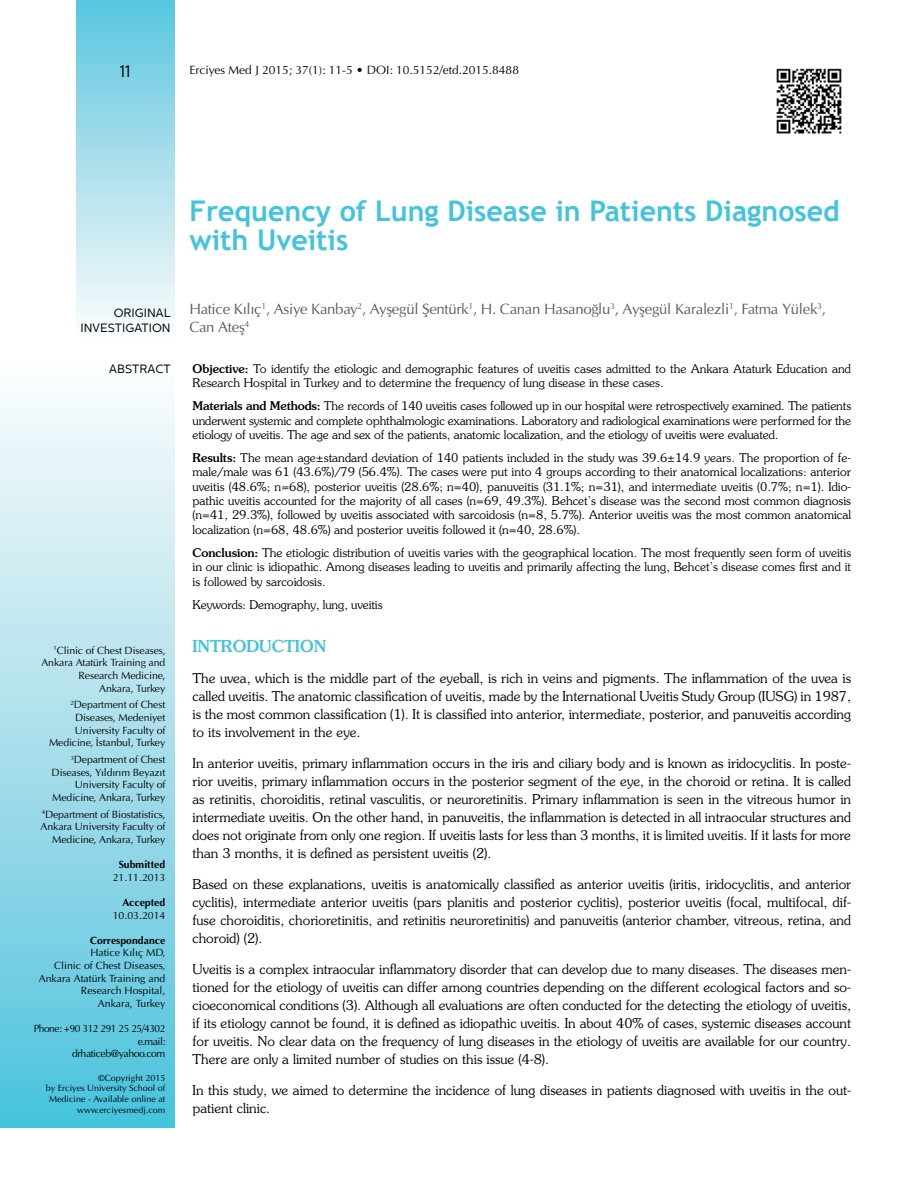
<style>
.page{position:relative;width:915px;height:1191px;background:#fff}
.page>*{position:absolute;margin:0;border:0;box-sizing:border-box;transform-origin:0 0}
.t1{font:700 28.5px/28.5px "Trebuchet MS";color:#42c4dd}
.t2{font:500 16.5px "Souvenir Std";color:#42c4dd}
.t3{font:16.5px "Centrale Sans";color:#000}
.t4{font:15px/18px "Optima Normal Tr";letter-spacing:-.02em;color:#58595b}
.t5{font:300 13.5px/18px "Souvenir Std";color:#000;text-align:justify}
.t6{font:300 12px/14.4px "Souvenir Std";color:#000;text-align:justify}
.t7{font:12px "Optima Normal Tr";color:#000}
.t8{font:12px/14.4px "Centrale Sans";color:#000;text-align:right}
.t9{font:10.5px/12.6px "Optima Normal Tr";letter-spacing:-.01em;color:#000;text-align:right}
.t10{font:10.5px/12.6px "Optima Normal Tr";letter-spacing:-.04em;color:#000;text-align:right;scale:.96 1}
.t11{font:10.5px "Optima Bold Tr";color:#000}
.t12{font:9px/10.8px "Optima Normal Tr";color:#000;text-align:right}
.s1{font-weight:500}
</style>
<div class="page">
<div style="left:76px;top:0;width:98px;height:338px;background:linear-gradient(to bottom,#5ac5dd,#fdfcfc)"></div>
<div style="left:0;top:364px;width:174px;height:763px;background:linear-gradient(to bottom,#fffcfc,#4dc2dc)"></div>
<img style="left:776px;top:68px;width:66px;height:66px">
<p class="t3" style="left:120px;top:62px;width:12px">11</p>
<p class="t7" style="left:189px;top:62px;width:331px">Erciyes Med J 2015; 37(1): 11-5 • DOI: 10.5152/etd.2015.8488</p>
<h1 class="t1" style="left:189px;top:197px;width:651px">Frequency of Lung Disease in Patients Diagnosed with Uveitis</h1>
<p class="t8" style="left:81px;top:306px;width:92px">ORIGINAL<br>INVESTIGATION</p>
<p class="t4" style="left:189px;top:300px;width:638px">Hatice Kılıç<sup>1</sup>, Asiye Kanbay<sup>2</sup>, Ayşegül Şentürk<sup>1</sup>, H. Canan Hasanoğlu<sup>3</sup>, Ayşegül Karalezli<sup>1</sup>, Fatma Yülek<sup>3</sup>,<br>Can Ateş<sup>4</sup></p>
<p class="t8" style="left:109px;top:361px;width:63px">ABSTRACT</p>
<p class="t6" style="left:192px;top:361px;width:659px"><span class="s1">Objective:</span> To identify the etiologic and demographic features of uveitis cases admitted to the Ankara Ataturk Education and<br>Research Hospital in Turkey and to determine the frequency of lung disease in these cases.</p>
<p class="t6" style="left:192px;top:398px;width:660px"><span class="s1">Materials and Methods:</span> The records of 140 uveitis cases followed up in our hospital were retrospectively examined. The patients underwent systemic and complete ophthalmologic examinations. Laboratory and radiological examinations were performed for the etiology of uveitis. The age and sex of the patients, anatomic localization, and the etiology of uveitis were evaluated.</p>
<p class="t6" style="left:192px;top:450px;width:660px"><span class="s1">Results:</span> The mean age±standard deviation of 140 patients included in the study was 39.6±14.9 years. The proportion of fe&shy;male/male was 61 (43.6%)/79 (56.4%). The cases were put into 4 groups according to their anatomical localizations: anterior uveitis (48.6%; n=68), posterior uveitis (28.6%; n=40), panuveitis (31.1%; n=31), and intermediate uveitis (0.7%; n=1). Idio&shy;pathic uveitis accounted for the majority of all cases (n=69, 49.3%). Behcet’s disease was the second most common diagnosis (n=41, 29.3%), followed by uveitis associated with sarcoidosis (n=8, 5.7%). Anterior uveitis was the most common anatomical localization (n=68, 48.6%) and posterior uveitis followed it (n=40, 28.6%).</p>
<p class="t6" style="left:192px;top:545px;width:660px"><span class="s1">Conclusion:</span> The etiologic distribution of uveitis varies with the geographical location. The most frequently seen form of uveitis in our clinic is idiopathic. Among diseases leading to uveitis and primarily affecting the lung, Behcet’s disease comes first and it is followed by sarcoidosis.</p>
<p class="t6" style="left:192px;top:597px;width:191px">Keywords: Demography, lung, uveitis</p>
<p class="t9" style="left:41px;top:644px;width:125px"><sup>1</sup>Clinic of Chest Diseases,<br>Ankara Atatürk Training and<br>Research Medicine,<br>Ankara, Turkey</p>
<p class="t9" style="left:49px;top:698px;width:118px"><sup>2</sup>Department of Chest<br>Diseases, Medeniyet<br>University Faculty of<br>Medicine, İstanbul, Turkey</p>
<p class="t9" style="left:52px;top:753px;width:115px"><sup>3</sup>Department of Chest<br>Diseases, Yıldırım Beyazıt<br>University Faculty of<br>Medicine, Ankara, Turkey</p>
<p class="t9" style="left:41px;top:808px;width:126px"><sup>4</sup>Department of Biostatistics,<br>Ankara University Faculty of<br>Medicine, Ankara, Turkey</p>
<p class="t11" style="left:119px;top:858px;width:48px">Submitted</p>
<p class="t9" style="left:113px;top:871px;width:54px">21.11.2013</p>
<p class="t11" style="left:122px;top:896px;width:44px">Accepted</p>
<p class="t9" style="left:113px;top:908px;width:54px">10.03.2014</p>
<p class="t11" style="left:90px;top:933px;width:77px">Correspondance</p>
<p class="t9" style="left:39px;top:946px;width:128px">Hatice Kılıç MD,<br>Clinic of Chest Diseases,<br>Ankara Atatürk Training and<br>Research Hospital,<br>Ankara, Turkey</p>
<p class="t10" style="left:34px;top:1022px;width:139px">Phone: +90 312 291 25 25/4302 e.mail:<br>drhaticeb@yahoo.com</p>
<p class="t12" style="left:46px;top:1072px;width:121px">©Copyright 2015<br>by Erciyes University School of<br>Medicine - Available online at www.erciyesmedj.com</p>
<p class="t2" style="left:192px;top:636px;width:135px">INTRODUCTION</p>
<p class="t5" style="left:192px;top:669px;width:660px">The uvea, which is the middle part of the eyeball, is rich in veins and pigments. The inflammation of the uvea is called uveitis. The anatomic classification of uveitis, made by the International Uveitis Study Group (IUSG) in 1987, is the most common classification (1). It is classified into anterior, intermediate, posterior, and panuveitis according to its involvement in the eye.</p>
<p class="t5" style="left:192px;top:754px;width:660px">In anterior uveitis, primary inflammation occurs in the iris and ciliary body and is known as iridocyclitis. In poste&shy;rior uveitis, primary inflammation occurs in the posterior segment of the eye, in the choroid or retina. It is called as retinitis, choroiditis, retinal vasculitis, or neuroretinitis. Primary inflammation is seen in the vitreous humor in intermediate uveitis. On the other hand, in panuveitis, the inflammation is detected in all intraocular structures and does not originate from only one region. If uveitis lasts for less than 3 months, it is limited uveitis. If it lasts for more than 3 months, it is defined as persistent uveitis (2).</p>
<p class="t5" style="left:192px;top:875px;width:660px">Based on these explanations, uveitis is anatomically classified as anterior uveitis (iritis, iridocyclitis, and anterior cyclitis), intermediate anterior uveitis (pars planitis and posterior cyclitis), posterior uveitis (focal, multifocal, dif&shy;fuse choroiditis, chorioretinitis, and retinitis neuroretinitis) and panuveitis (anterior chamber, vitreous, retina, and choroid) (2).</p>
<p class="t5" style="left:192px;top:960px;width:660px">Uveitis is a complex intraocular inflammatory disorder that can develop due to many diseases. The diseases men&shy;tioned for the etiology of uveitis can differ among countries depending on the different ecological factors and so&shy;cioeconomical conditions (3). Although all evaluations are often conducted for the detecting the etiology of uveitis, if its etiology cannot be found, it is defined as idiopathic uveitis. In about 40% of cases, systemic diseases account for uveitis. No clear data on the frequency of lung diseases in the etiology of uveitis are available for our country.<br>There are only a limited number of studies on this issue (4-8).</p>
<p class="t5" style="left:192px;top:1081px;width:660px">In this study, we aimed to determine the incidence of lung diseases in patients diagnosed with uveitis in the out&shy;patient clinic.</p>
</div>
